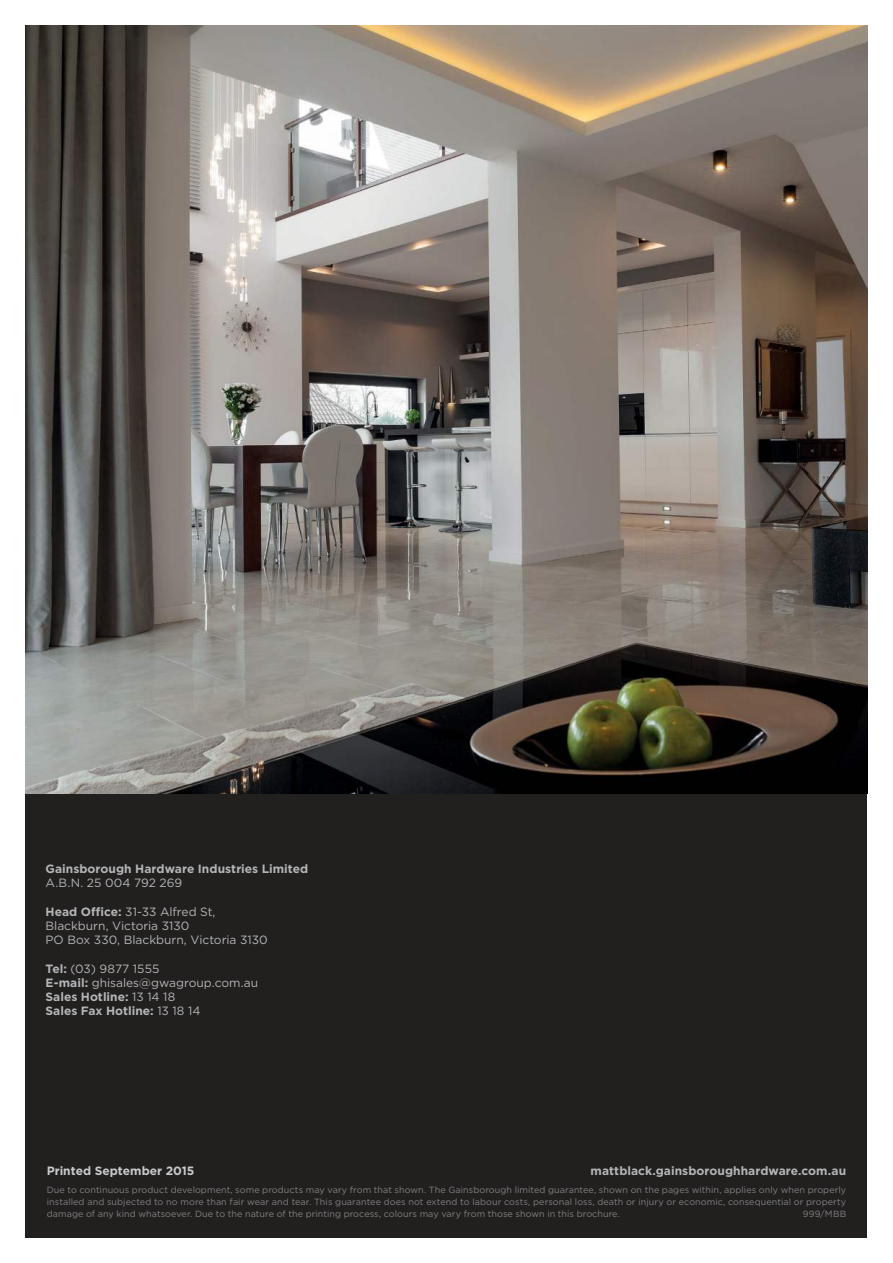
<style>
.page{position:relative;width:893px;height:1263px;background:#fff}
.page>*{position:absolute;margin:0;border:0;box-sizing:border-box;transform-origin:0 0}
.t1{font:12px/14.2px "Gotham";color:#b3b5b7}
.t2{font:700 12px "Gotham";letter-spacing:.005em;color:#b3b5b7}
.t3{font:700 12px "Gotham";color:#c8cacc}
.t4{font:9px/12px "Gotham";letter-spacing:.01em;color:#808284;text-align:justify}
.s1{font-weight:700}
</style>
<div class="page">
<div style="left:26px;top:784px;width:841px;height:453px;background:#221f1f"></div>
<img style="left:26px;top:26px;width:841px;height:767px">
<h1 class="t2" style="left:45px;top:863px;width:264px">Gainsborough Hardware Industries Limited</h1>
<h1 class="t1" style="left:45px;top:876px;width:138px">A.B.N. 25 004 792 269</h1>
<h1 class="t1" style="left:45px;top:905px;width:224px"><span class="s1">Head Office:</span> 31-33 Alfred St,<br>Blackburn, Victoria 3130<br>PO Box 330, Blackburn, Victoria 3130</h1>
<h1 class="t1" style="left:45px;top:962px;width:214px"><span class="s1">Tel:</span> (03) 9877 1555<br><span class="s1">E-mail:</span> ghisales@gwagroup.com.au<br><span class="s1">Sales Hotline:</span> 13 14 18<br><span class="s1">Sales Fax Hotline:</span> 13 18 14</h1>
<h1 class="t3" style="left:47px;top:1165px;width:149px">Printed September 2015</h1>
<h1 class="t2" style="left:591px;top:1165px;width:257px">mattblack.gainsboroughhardware.com.au</h1>
<p class="t4" style="left:47px;top:1184px;width:801px">Due to continuous product development, some products may vary from that shown. The Gainsborough limited guarantee, shown on the pages within, applies only when properly installed and subjected to no more than fair wear and tear. This guarantee does not extend to labour costs, personal loss, death or injury or economic, consequential or property damage of any kind whatsoever. Due to the nature of the printing process, colours may vary from those shown in this brochure.</p>
<p class="t4" style="left:803px;top:1208px;width:45px">999/MBB</p>
</div>
